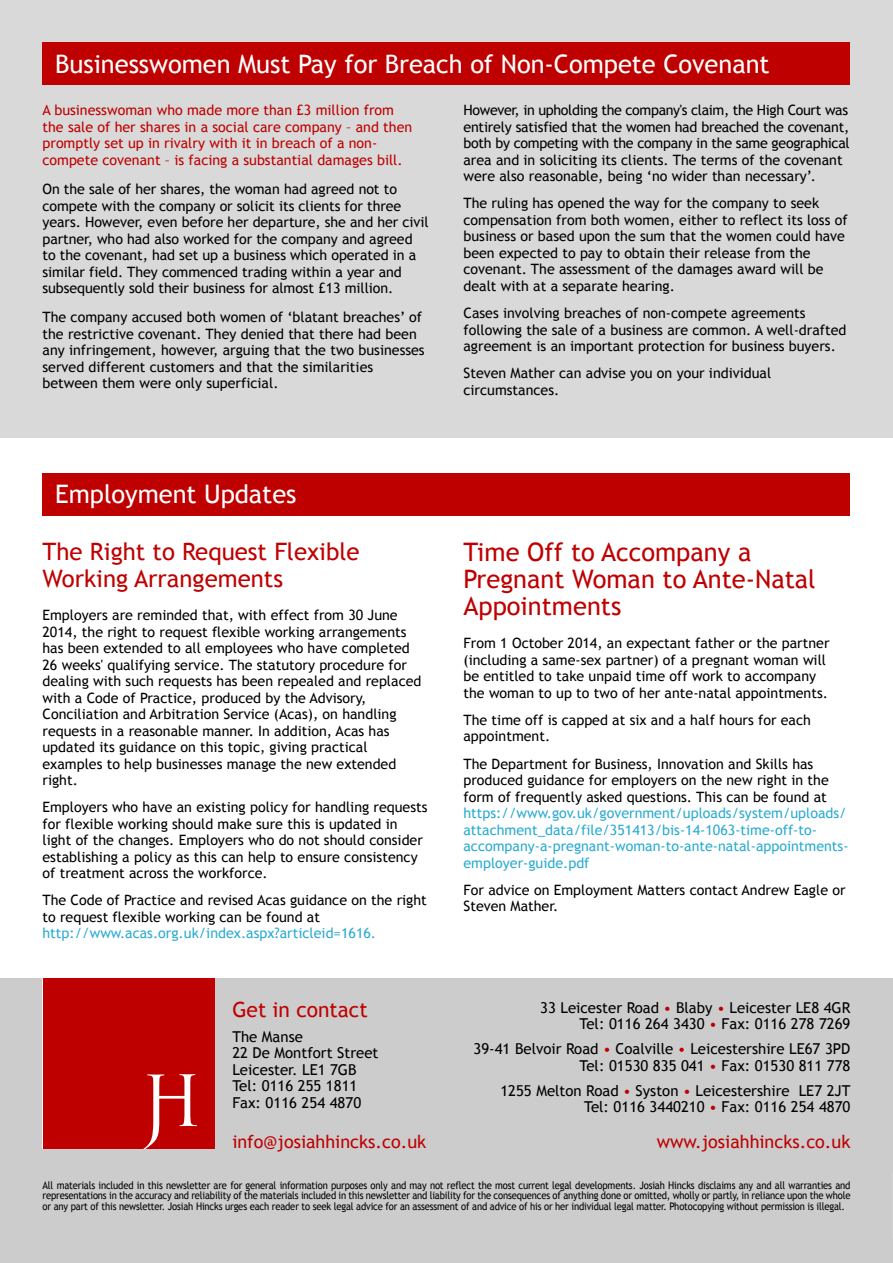
<style>
.page{position:relative;width:893px;height:1263px;background:#fff}
.page>*{position:absolute;margin:0;border:0;box-sizing:border-box;transform-origin:0 0}
.t1{font:25.5px "Trebuchet MS";color:#fff}
.t2{font:25.5px/27px "Trebuchet MS";color:#bf0000}
.t3{font:24px/27px "Trebuchet MS";color:#bf0000}
.t4{font:21px "Trebuchet MS";color:#bf0000}
.t5{font:18px "Trebuchet MS";color:#bf0000}
.t6{font:15px/16.5px "Trebuchet MS";color:#000;text-align:right}
.t7{font:14.25px/16.5px "Trebuchet MS";color:#000}
.t8{font:14.25px/16.5px "Trebuchet MS";color:#2babd1}
.t9{font:14.25px/16.5px "Trebuchet MS";color:#bf0000}
.t10{font:10.5px/10.5px "Trebuchet MS";letter-spacing:-.015em;color:#000;text-align:justify;scale:.9 1}
.s1{color:#bf0000}
</style>
<div class="page">
<div style="left:0;top:0;width:893px;height:438px;background:#d9d9d9"></div>
<div style="left:43px;top:43px;width:807px;height:42px;background:#bf0000"></div>
<div style="left:43px;top:473px;width:807px;height:42px;background:#bf0000"></div>
<div style="left:0;top:978px;width:893px;height:285px;background:#ccc"></div>
<div style="left:43px;top:978px;width:171px;height:170px;background:#bf0000"></div>
<svg style="left:144px;top:1074px;width:53px;height:74px"></svg>
<h1 class="t1" style="left:55px;top:54px;width:716px">Businesswomen Must Pay for Breach of Non-Compete Covenant</h1>
<p class="t9" style="left:43px;top:103px;width:371px">A businesswoman who made more than £3 million from the sale of her shares in a social care company – and then promptly set up in rivalry with it in breach of a non&shy;compete covenant – is facing a substantial damages bill.</p>
<p class="t7" style="left:43px;top:182px;width:388px">On the sale of her shares, the woman had agreed not to compete with the company or solicit its clients for three years. However, even before her departure, she and her civil partner, who had also worked for the company and agreed to the covenant, had set up a business which operated in a similar field. They commenced trading within a year and subsequently sold their business for almost £13 million.</p>
<p class="t7" style="left:43px;top:310px;width:384px">The company accused both women of ‘blatant breaches’ of the restrictive covenant. They denied that there had been any infringement, however, arguing that the two businesses served different customers and that the similarities between them were only superficial.</p>
<p class="t7" style="left:463px;top:103px;width:388px">However, in upholding the company's claim, the High Court was entirely satisfied that the women had breached the covenant, both by competing with the company in the same geographical area and in soliciting its clients. The terms of the covenant were also reasonable, being ‘no wider than necessary’.</p>
<p class="t7" style="left:463px;top:196px;width:386px">The ruling has opened the way for the company to seek compensation from both women, either to reflect its loss of business or based upon the sum that the women could have been expected to pay to obtain their release from the covenant. The assessment of the damages award will be dealt with at a separate hearing.</p>
<p class="t7" style="left:463px;top:306px;width:384px">Cases involving breaches of non-compete agreements following the sale of a business are common. A well-drafted agreement is an important protection for business buyers.</p>
<p class="t7" style="left:463px;top:366px;width:309px">Steven Mather can advise you on your individual circumstances.</p>
<h1 class="t1" style="left:55px;top:484px;width:243px">Employment Updates</h1>
<h2 class="t3" style="left:43px;top:540px;width:318px">The Right to Request Flexible<br>Working Arrangements</h2>
<p class="t7" style="left:43px;top:608px;width:380px">Employers are reminded that, with effect from 30 June 2014, the right to request flexible working arrangements has been extended to all employees who have completed 26 weeks' qualifying service. The statutory procedure for dealing with such requests has been repealed and replaced with a Code of Practice, produced by the Advisory, Conciliation and Arbitration Service (Acas), on handling requests in a reasonable manner. In addition, Acas has updated its guidance on this topic, giving practical examples to help businesses manage the new extended right.</p>
<p class="t7" style="left:43px;top:800px;width:387px">Employers who have an existing policy for handling requests for flexible working should make sure this is updated in light of the changes. Employers who do not should consider establishing a policy as this can help to ensure consistency of treatment across the workforce.</p>
<p class="t7" style="left:43px;top:893px;width:386px">The Code of Practice and revised Acas guidance on the right to request flexible working can be found at</p>
<p class="t8" style="left:43px;top:926px;width:335px">http://www.acas.org.uk/index.aspx?articleid=1616.</p>
<h1 class="t2" style="left:463px;top:540px;width:354px">Time Off to Accompany a<br>Pregnant Woman to Ante-Natal<br>Appointments</h1>
<p class="t7" style="left:463px;top:636px;width:368px">From 1 October 2014, an expectant father or the partner (including a same-sex partner) of a pregnant woman will be entitled to take unpaid time off work to accompany the woman to up to two of her ante-natal appointments.</p>
<p class="t7" style="left:463px;top:713px;width:349px">The time off is capped at six and a half hours for each appointment.</p>
<p class="t7" style="left:463px;top:756px;width:367px">The Department for Business, Innovation and Skills has produced guidance for employers on the new right in the form of frequently asked questions. This can be found at</p>
<p class="t8" style="left:463px;top:806px;width:387px">https://www.gov.uk/government/uploads/system/uploads/ attachment_data/file/351413/bis-14-1063-time-off-to&shy;accompany-a-pregnant-woman-to-ante-natal-appointments&shy;employer-guide.pdf</p>
<p class="t7" style="left:463px;top:883px;width:384px">For advice on Employment Matters contact Andrew Eagle or<br>Steven Mather.</p>
<p class="t6" style="left:540px;top:1000px;width:312px">33 Leicester Road <span class="s1">•</span> Blaby <span class="s1">•</span> Leicester LE8 4GR<br>Tel: 0116 264 3430 <span class="s1">•</span> Fax: 0116 278 7269</p>
<p class="t6" style="left:474px;top:1042px;width:378px">39-41 Belvoir Road <span class="s1">•</span> Coalville <span class="s1">•</span> Leicestershire LE67 3PD<br>Tel: 01530 835 041 <span class="s1">•</span> Fax: 01530 811 778</p>
<p class="t6" style="left:500px;top:1083px;width:352px">1255 Melton Road <span class="s1">•</span> Syston <span class="s1">•</span> Leicestershire LE7 2JT<br>Tel: 0116 3440210 <span class="s1">•</span> Fax: 0116 254 4870</p>
<h3 class="t4" style="left:232px;top:1002px;width:137px">Get in contact</h3>
<p class="t6" style="left:232px;top:1030px;width:148px;text-align:left">The Manse<br>22 De Montfort Street<br>Leicester. LE1 7GB<br>Tel: 0116 255 1811<br>Fax: 0116 254 4870</p>
<p class="t5" style="left:232px;top:1135px;width:195px">info@josiahhincks.co.uk</p>
<p class="t5" style="left:657px;top:1135px;width:195px">www.josiahhincks.co.uk</p>
<p class="t10" style="left:43px;top:1181px;width:899px">All materials included in this newsletter are for general information purposes only and may not reflect the most current legal developments. Josiah Hincks disclaims any and all warranties and representations in the accuracy and reliability of the materials included in this newsletter and liability for the consequences of anything done or omitted, wholly or partly, in reliance upon the whole or any part of this newsletter. Josiah Hincks urges each reader to seek legal advice for an assessment of and advice of his or her individual legal matter. Photocopying without permission is illegal.</p>
</div>
